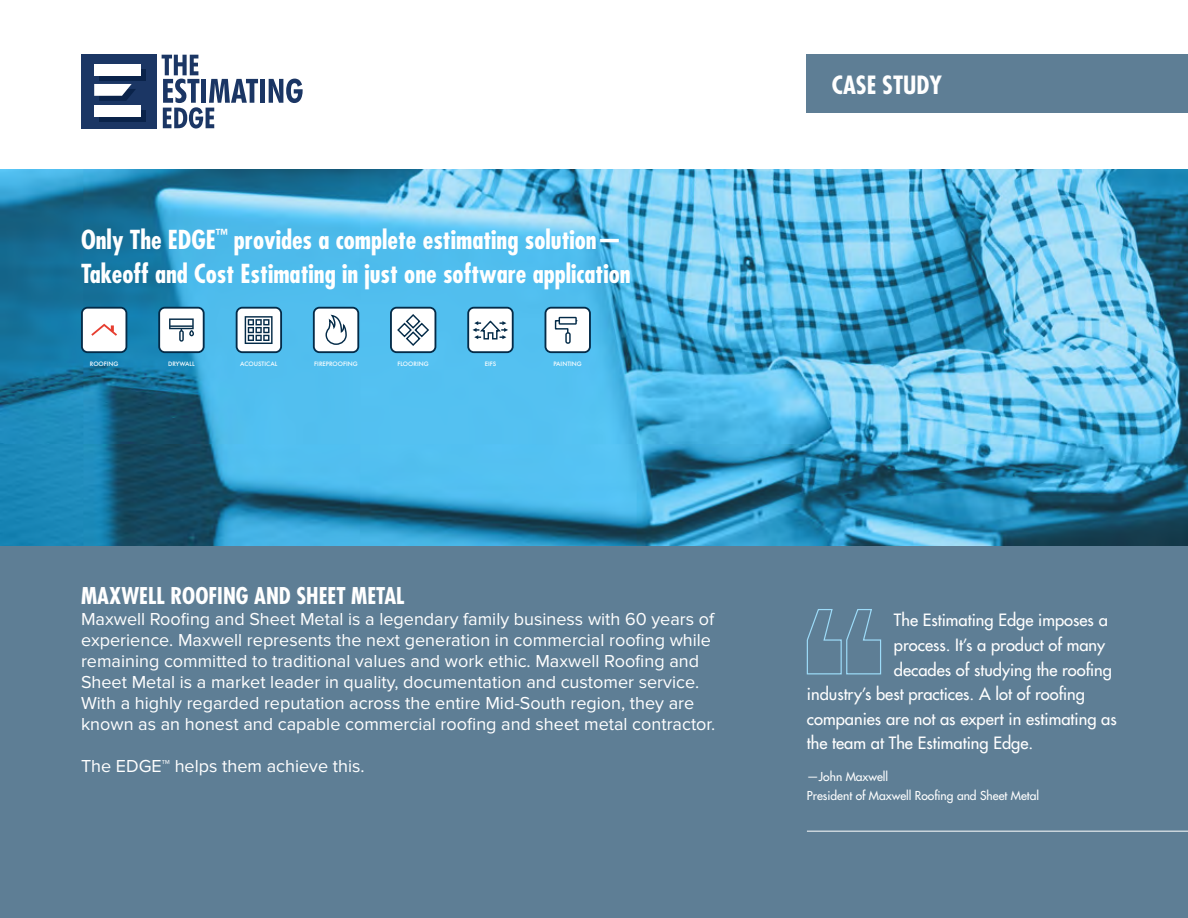
<style>
.page{position:relative;width:1188px;height:918px;background:#fff}
.page>*{position:absolute;margin:0;border:0;box-sizing:border-box;transform-origin:0 0}
.t1{font:700 condensed 25.5px/33.6px "Futura Std";color:#fff}
.t2{font:700 condensed 24.45px "Futura Std";color:#fff}
.t3{font:700 condensed 22.5px "Futura Std";color:#fff}
.t4{font:18px/21px "Proxima Nova";color:#fff}
.t5{font:500 16.5px "Futura Std";color:#fff}
.t6{font:500 12px/18.6px "Futura Std";color:#fff}
.t7{font:500 5.85px "Futura";color:#fff}
</style>
<div class="page">
<div style="left:0;top:545px;width:1188px;height:373px;background:#5e7e95"></div>
<img style="left:0;top:170px;width:1188px;height:375px">
<div style="left:807px;top:54px;width:381px;height:58px;background:#5e7e95"></div>
<div style="left:260px;top:79px;width:5px;height:24px;background:#1b3664"></div>
<svg style="left:269px;top:79px;width:34px;height:24px"></svg>
<svg style="left:162px;top:55px;width:96px;height:74px"></svg>
<div style="left:81px;top:54px;width:76px;height:74px;background:#1b3664"></div>
<div style="left:99px;top:69px;width:47px;height:12px;background:#0a234a"></div>
<div style="left:99px;top:110px;width:47px;height:12px;background:#0a234a"></div>
<div style="left:94px;top:64px;width:47px;height:12px;background:#fff"></div>
<div style="left:94px;top:105px;width:47px;height:12px;background:#fff"></div>
<svg style="left:94px;top:84px;width:42px;height:17px"></svg>
<svg style="left:81px;top:307px;width:46px;height:46px"></svg>
<svg style="left:158px;top:307px;width:47px;height:46px"></svg>
<svg style="left:236px;top:307px;width:46px;height:46px"></svg>
<svg style="left:313px;top:307px;width:46px;height:46px"></svg>
<svg style="left:390px;top:307px;width:46px;height:46px"></svg>
<svg style="left:467px;top:307px;width:47px;height:46px"></svg>
<svg style="left:545px;top:307px;width:46px;height:46px"></svg>
<svg style="left:806px;top:609px;width:76px;height:66px"></svg>
<hr style="left:807px;top:831px;width:381px;height:1px;background:#fff">
<h1 class="t1" style="left:81px;top:223px;width:551px">Only The EDGE<sup>™</sup> provides a complete estimating solution—<br>Takeoff and Cost Estimating in just one software application</h1>
<p class="t7" style="left:90px;top:359px;width:30px">ROOFING</p>
<p class="t7" style="left:168px;top:359px;width:28px">DRYWALL</p>
<p class="t7" style="left:240px;top:359px;width:39px">ACOUSTICAL</p>
<p class="t7" style="left:314px;top:359px;width:45px">FIREPROOFING</p>
<p class="t7" style="left:398px;top:359px;width:33px">FLOORING</p>
<p class="t7" style="left:485px;top:359px;width:13px">EIFS</p>
<p class="t7" style="left:553px;top:359px;width:30px">PAINTING</p>
<p class="t3" style="left:81px;top:582px;width:325px">MAXWELL ROOFING AND SHEET METAL</p>
<p class="t4" style="left:81px;top:609px;width:636px">Maxwell Roofing and Sheet Metal is a legendary family business with 60 years of experience. Maxwell represents the next generation in commercial roofing while remaining committed to traditional values and work ethic. Maxwell Roofing and Sheet Metal is a market leader in quality, documentation and customer service.<br>With a highly regarded reputation across the entire Mid-South region, they are known as an honest and capable commercial roofing and sheet metal contractor.</p>
<p class="t4" style="left:81px;top:756px;width:285px">The EDGE™ helps them achieve this.</p>
<h2 class="t2" style="left:832px;top:70px;width:112px">CASE STUDY</h2>
<p class="t5" style="left:894px;top:610px;width:215px">The Estimating Edge imposes a</p>
<p class="t5" style="left:894px;top:635px;width:213px">process. It’s a product of many</p>
<p class="t5" style="left:894px;top:659px;width:220px">decades of studying the roofing</p>
<p class="t5" style="left:807px;top:684px;width:279px">industry’s best practices. A lot of roofing</p>
<p class="t5" style="left:807px;top:708px;width:311px">companies are not as expert in estimating as</p>
<p class="t5" style="left:807px;top:733px;width:228px">the team at The Estimating Edge.</p>
<p class="t6" style="left:807px;top:768px;width:234px">—John Maxwell<br>President of Maxwell Roofing and Sheet Metal</p>
</div>
